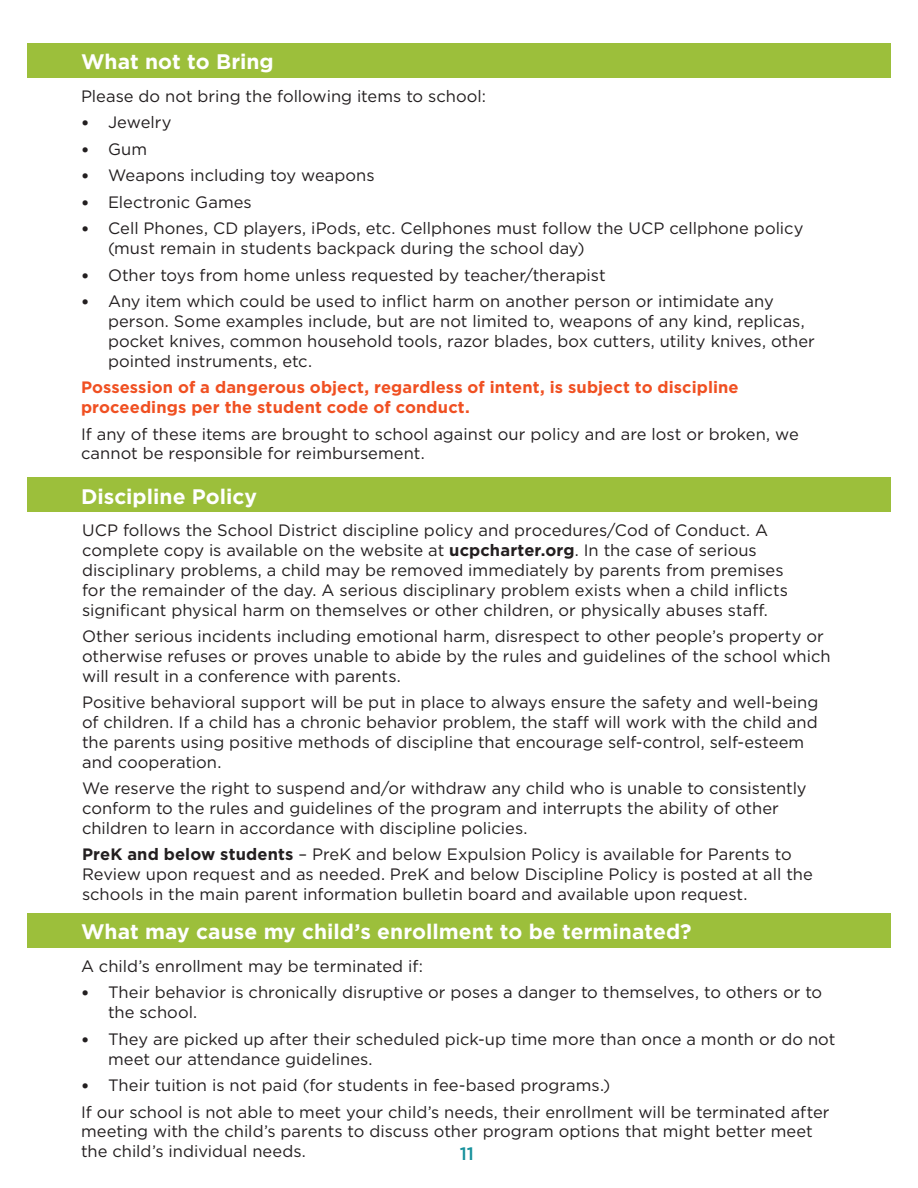
<style>
.page{position:relative;width:918px;height:1188px;background:#fff}
.page>*{position:absolute;margin:0;border:0;box-sizing:border-box;transform-origin:0 0}
.t1{font:700 21px "Gotham";color:#fff}
.t2{font:500 18px "Gotham";color:#16919c}
.Copy{font:16.5px/19.8px "Gotham";color:#231f20}
.Copy-2{font:700 16.5px/19.8px "Gotham";letter-spacing:.005em;color:#f05022}
.s1{font-family:"Calibri"}
.s2{font-weight:700}
</style>
<div class="page">
<div style="left:27px;top:43px;width:864px;height:35px;background:#9cbf3b"></div>
<div style="left:27px;top:477px;width:864px;height:35px;background:#9cbf3b"></div>
<div style="left:27px;top:913px;width:864px;height:35px;background:#9cbf3b"></div>
<p class="t1" style="left:81px;top:47px;width:194px">What not to Bring</p>
<p class="Copy" style="left:81px;top:86px;width:406px">Please do not bring the following items to school:</p>
<p class="Copy" style="left:81px;top:112px;width:92px"><span class="s1">•</span> Jewelry</p>
<p class="Copy" style="left:81px;top:139px;width:68px"><span class="s1">•</span> Gum</p>
<p class="Copy" style="left:81px;top:165px;width:295px"><span class="s1">•</span> Weapons including toy weapons</p>
<p class="Copy" style="left:81px;top:192px;width:172px"><span class="s1">•</span> Electronic Games</p>
<p class="Copy" style="left:108px;top:218px;width:697px;text-indent:-27px"><span class="s1">•</span> Cell Phones, CD players, iPods, etc. Cellphones must follow the UCP cellphone policy (must remain in students backpack during the school day)</p>
<p class="Copy" style="left:81px;top:265px;width:526px"><span class="s1">•</span> Other toys from home unless requested by teacher/therapist</p>
<p class="Copy" style="left:108px;top:291px;width:708px;text-indent:-27px"><span class="s1">•</span> Any item which could be used to inflict harm on another person or intimidate any person. Some examples include, but are not limited to, weapons of any kind, replicas, pocket knives, common household tools, razor blades, box cutters, utility knives, other pointed instruments, etc.</p>
<p class="Copy-2" style="left:81px;top:377px;width:659px">Possession of a dangerous object, regardless of intent, is subject to discipline proceedings per the student code of conduct.</p>
<p class="Copy" style="left:81px;top:424px;width:719px">If any of these items are brought to school against our policy and are lost or broken, we cannot be responsible for reimbursement.</p>
<p class="t1" style="left:81px;top:482px;width:178px">Discipline Policy</p>
<p class="Copy" style="left:82px;top:520px;width:708px">UCP follows the School District discipline policy and procedures/Cod of Conduct. A complete copy is available on the website at <span class="s2">ucpcharter.org</span>. In the case of serious disciplinary problems, a child may be removed immediately by parents from premises for the remainder of the day. A serious disciplinary problem exists when a child inflicts significant physical harm on themselves or other children, or physically abuses staff.</p>
<p class="Copy" style="left:82px;top:626px;width:750px">Other serious incidents including emotional harm, disrespect to other people’s property or otherwise refuses or proves unable to abide by the rules and guidelines of the school which will result in a conference with parents.</p>
<p class="Copy" style="left:82px;top:692px;width:738px">Positive behavioral support will be put in place to always ensure the safety and well-being of children. If a child has a chronic behavior problem, the staff will work with the child and the parents using positive methods of discipline that encourage self-control, self-esteem and cooperation.</p>
<p class="Copy" style="left:82px;top:778px;width:726px">We reserve the right to suspend and/or withdraw any child who is unable to consistently conform to the rules and guidelines of the program and interrupts the ability of other children to learn in accordance with discipline policies.</p>
<p class="Copy" style="left:82px;top:844px;width:732px"><span class="s2">PreK and below students</span> – PreK and below Expulsion Policy is available for Parents to<br>Review upon request and as needed. PreK and below Discipline Policy is posted at all the schools in the main parent information bulletin board and available upon request.</p>
<p class="t1" style="left:81px;top:918px;width:612px">What may cause my child’s enrollment to be terminated?</p>
<p class="Copy" style="left:81px;top:956px;width:343px">A child’s enrollment may be terminated if:</p>
<p class="Copy" style="left:108px;top:982px;width:716px;text-indent:-27px"><span class="s1">•</span> Their behavior is chronically disruptive or poses a danger to themselves, to others or to the school.</p>
<p class="Copy" style="left:108px;top:1029px;width:729px;text-indent:-27px"><span class="s1">•</span> They are picked up after their scheduled pick-up time more than once a month or do not meet our attendance guidelines.</p>
<p class="Copy" style="left:81px;top:1075px;width:531px"><span class="s1">•</span> Their tuition is not paid (for students in fee-based programs.)</p>
<p class="Copy" style="left:81px;top:1102px;width:750px">If our school is not able to meet your child’s needs, their enrollment will be terminated after meeting with the child’s parents to discuss other program options that might better meet the child’s individual needs.</p>
<p class="t2" style="left:460px;top:1142px;width:16px">11</p>
</div>
